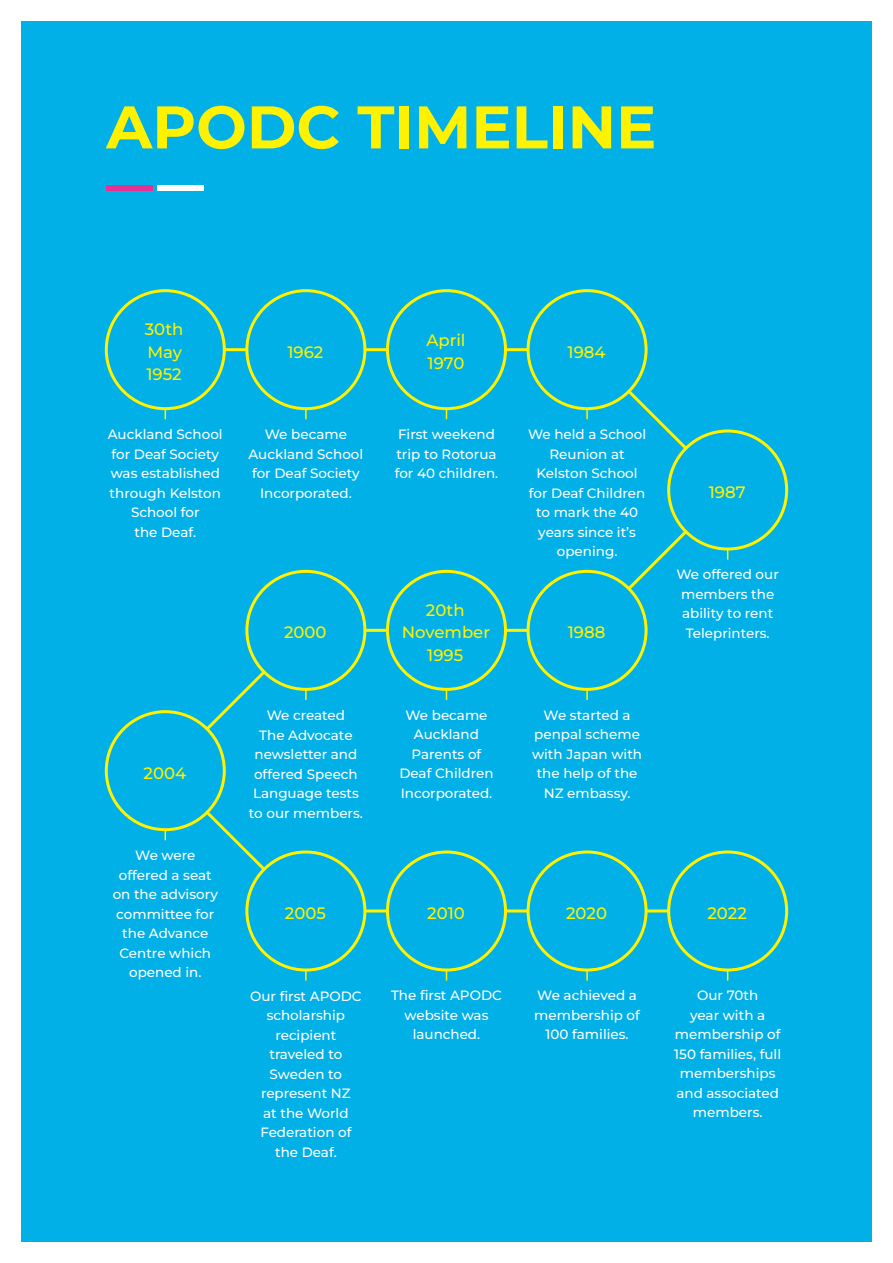
<style>
.page{position:relative;width:893px;height:1263px;background:#fff}
.page>*{position:absolute;margin:0;border:0;box-sizing:border-box;transform-origin:0 0}
.t1{font:700 60px "Montserrat";color:#fff200}
.t2{font:500 16.5px/22.5px "Montserrat";color:#fff200}
.t3{font:500 13.5px/19.5px "Montserrat";color:#fff;text-align:center}
</style>
<div class="page">
<div style="left:21px;top:21px;width:851px;height:1221px;background:#00b0e7"></div>
<div style="left:106px;top:185px;width:47px;height:6px;background:#e83293"></div>
<div style="left:157px;top:185px;width:47px;height:6px;background:#fff"></div>
<svg style="left:161px;top:347px;width:571px;height:567px"></svg>
<div style="left:669px;top:431px;width:118px;height:118px;background:#00b0e7;border-radius:50%"></div>
<div style="left:667px;top:429px;width:121px;height:121px;border:3px solid #fff200;border-radius:50%"></div>
<div style="left:528px;top:291px;width:118px;height:118px;background:#00b0e7;border-radius:50%"></div>
<div style="left:527px;top:289px;width:121px;height:121px;border:3px solid #fff200;border-radius:50%"></div>
<div style="left:387px;top:291px;width:118px;height:118px;background:#00b0e7;border-radius:50%"></div>
<div style="left:386px;top:289px;width:121px;height:121px;border:3px solid #fff200;border-radius:50%"></div>
<div style="left:247px;top:291px;width:118px;height:118px;background:#00b0e7;border-radius:50%"></div>
<div style="left:245px;top:289px;width:121px;height:121px;border:3px solid #fff200;border-radius:50%"></div>
<div style="left:528px;top:571px;width:118px;height:118px;background:#00b0e7;border-radius:50%"></div>
<div style="left:527px;top:570px;width:121px;height:121px;border:3px solid #fff200;border-radius:50%"></div>
<div style="left:387px;top:571px;width:118px;height:118px;background:#00b0e7;border-radius:50%"></div>
<div style="left:386px;top:570px;width:121px;height:121px;border:3px solid #fff200;border-radius:50%"></div>
<div style="left:247px;top:571px;width:118px;height:118px;background:#00b0e7;border-radius:50%"></div>
<div style="left:245px;top:570px;width:121px;height:121px;border:3px solid #fff200;border-radius:50%"></div>
<div style="left:669px;top:852px;width:118px;height:118px;background:#00b0e7;border-radius:50%"></div>
<div style="left:667px;top:850px;width:121px;height:121px;border:3px solid #fff200;border-radius:50%"></div>
<div style="left:528px;top:852px;width:118px;height:118px;background:#00b0e7;border-radius:50%"></div>
<div style="left:527px;top:850px;width:121px;height:121px;border:3px solid #fff200;border-radius:50%"></div>
<div style="left:387px;top:852px;width:118px;height:118px;background:#00b0e7;border-radius:50%"></div>
<div style="left:386px;top:850px;width:121px;height:121px;border:3px solid #fff200;border-radius:50%"></div>
<div style="left:247px;top:852px;width:118px;height:118px;background:#00b0e7;border-radius:50%"></div>
<div style="left:245px;top:850px;width:121px;height:121px;border:3px solid #fff200;border-radius:50%"></div>
<div style="left:106px;top:291px;width:118px;height:118px;background:#00b0e7;border-radius:50%"></div>
<div style="left:105px;top:289px;width:121px;height:121px;border:3px solid #fff200;border-radius:50%"></div>
<div style="left:106px;top:712px;width:118px;height:118px;background:#00b0e7;border-radius:50%"></div>
<div style="left:105px;top:710px;width:121px;height:121px;border:3px solid #fff200;border-radius:50%"></div>
<svg style="left:305px;top:409px;width:2px;height:10px"></svg>
<svg style="left:586px;top:409px;width:2px;height:10px"></svg>
<svg style="left:586px;top:690px;width:2px;height:10px"></svg>
<svg style="left:305px;top:690px;width:2px;height:10px"></svg>
<svg style="left:305px;top:970px;width:2px;height:11px"></svg>
<svg style="left:586px;top:970px;width:2px;height:11px"></svg>
<h1 class="t1" style="left:106px;top:87px;width:552px">APODC TIMELINE</h1>
<p class="t2" style="left:145px;top:318px;width:40px;text-align:justify">30th May 1952</p>
<p class="t2" style="left:287px;top:340px;width:37px">1962</p>
<p class="t3" style="left:108px;top:424px;width:116px">Auckland School for Deaf Society was established through Kelston<br>School for<br>the Deaf.</p>
<p class="t3" style="left:249px;top:424px;width:116px">We became<br>Auckland School for Deaf Society<br>Incorporated.</p>
<p class="t2" style="left:144px;top:761px;width:44px">2004</p>
<p class="t2" style="left:284px;top:621px;width:44px">2000</p>
<p class="t3" style="left:249px;top:705px;width:116px">We created<br>The Advocate newsletter and offered Speech<br>Language tests to our members.</p>
<p class="t2" style="left:426px;top:329px;width:41px">April<br>1970</p>
<p class="t3" style="left:395px;top:424px;width:105px;text-align:left">First weekend trip to Rotorua for 40 children.</p>
<p class="t2" style="left:402px;top:598px;width:90px;text-align:center">20th<br>November<br>1995</p>
<p class="t3" style="left:399px;top:705px;width:96px">We became<br>Auckland<br>Parents of<br>Deaf Children<br>Incorporated.</p>
<p class="t2" style="left:568px;top:340px;width:39px">1984</p>
<p class="t3" style="left:528px;top:424px;width:119px">We held a School<br>Reunion at<br>Kelston School for Deaf Children to mark the 40 years since it’s opening.</p>
<p class="t2" style="left:568px;top:621px;width:39px">1988</p>
<p class="t3" style="left:532px;top:705px;width:112px">We started a penpal scheme with Japan with the help of the<br>NZ embassy.</p>
<p class="t2" style="left:709px;top:480px;width:38px">1987</p>
<p class="t3" style="left:676px;top:565px;width:104px">We offered our members the ability to rent<br>Teleprinters.</p>
<p class="t3" style="left:113px;top:845px;width:107px">We were offered a seat on the advisory committee for the Advance<br>Centre which opened in.</p>
<p class="t2" style="left:285px;top:901px;width:42px">2005</p>
<p class="t2" style="left:427px;top:901px;width:39px">2010</p>
<p class="t2" style="left:566px;top:901px;width:42px">2020</p>
<p class="t2" style="left:707px;top:901px;width:41px">2022</p>
<p class="t3" style="left:250px;top:986px;width:113px">Our first APODC scholarship recipient traveled to<br>Sweden to represent NZ<br>at the World<br>Federation of the Deaf.</p>
<p class="t3" style="left:391px;top:985px;width:112px">The first APODC website was launched.</p>
<p class="t3" style="left:534px;top:985px;width:107px">We achieved a membership of<br>100 families.</p>
<p class="t3" style="left:674px;top:985px;width:108px">Our 70th<br>year with a membership of<br>150 families, full memberships and associated members.</p>
</div>
